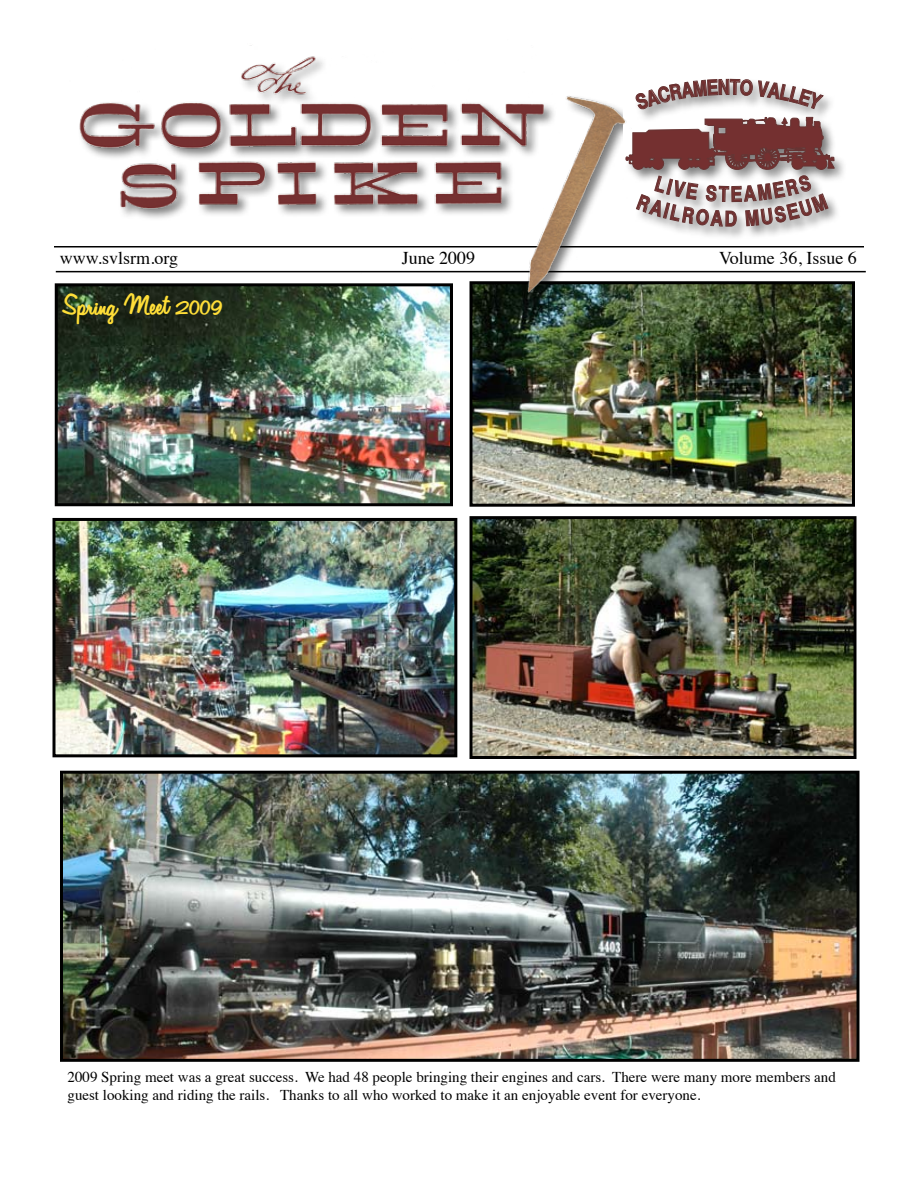
<style>
.page{position:relative;width:918px;height:1188px;background:#fff}
.page>*{position:absolute;margin:0;border:0;box-sizing:border-box;transform-origin:0 0}
.t1{font:21px "Automobile";color:#ffde38}
.t2{font:18px "Times";color:#000}
.t3{font:15px/18px "Times";color:#000}
</style>
<div class="page">
<img style="left:474px;top:285px;width:377px;height:218px">
<div style="left:470px;top:281px;width:385px;height:226px;border:3px solid #000"></div>
<img style="left:56px;top:522px;width:397px;height:231px">
<div style="left:52px;top:518px;width:405px;height:239px;border:3px solid #000"></div>
<hr style="left:56px;top:271px;width:810px;height:1px;background:#000">
<div style="left:624px;top:77px;width:223px;height:163px;background:#000;opacity:.51"></div>
<hr style="left:54px;top:246px;width:810px;height:2px;background:#000">
<img style="left:65px;top:45px;width:571px;height:253px">
<img style="left:59px;top:287px;width:390px;height:215px">
<div style="left:55px;top:283px;width:398px;height:223px;border:3px solid #000"></div>
<img style="left:64px;top:775px;width:792px;height:283px">
<div style="left:60px;top:771px;width:800px;height:291px;border:3px solid #000"></div>
<img style="left:474px;top:520px;width:378px;height:235px">
<div style="left:470px;top:516px;width:386px;height:243px;border:3px solid #000"></div>
<svg style="left:625px;top:79px;width:210px;height:155px"></svg>
<p class="t2" style="left:60px;top:241px;width:120px">www.svlsrm.org</p>
<p class="t2" style="left:402px;top:241px;width:75px">June 2009</p>
<p class="t2" style="left:719px;top:241px;width:139px">Volume 36, Issue 6</p>
<h1 class="t1" style="left:62px;top:292px;width:162px">Spring Meet 2009</h1>
<p class="t3" style="left:68px;top:1066px;width:770px">2009 Spring meet was a great success. We had 48 people bringing their engines and cars. There were many more members and guest looking and riding the rails. Thanks to all who worked to make it an enjoyable event for everyone.</p>
</div>
